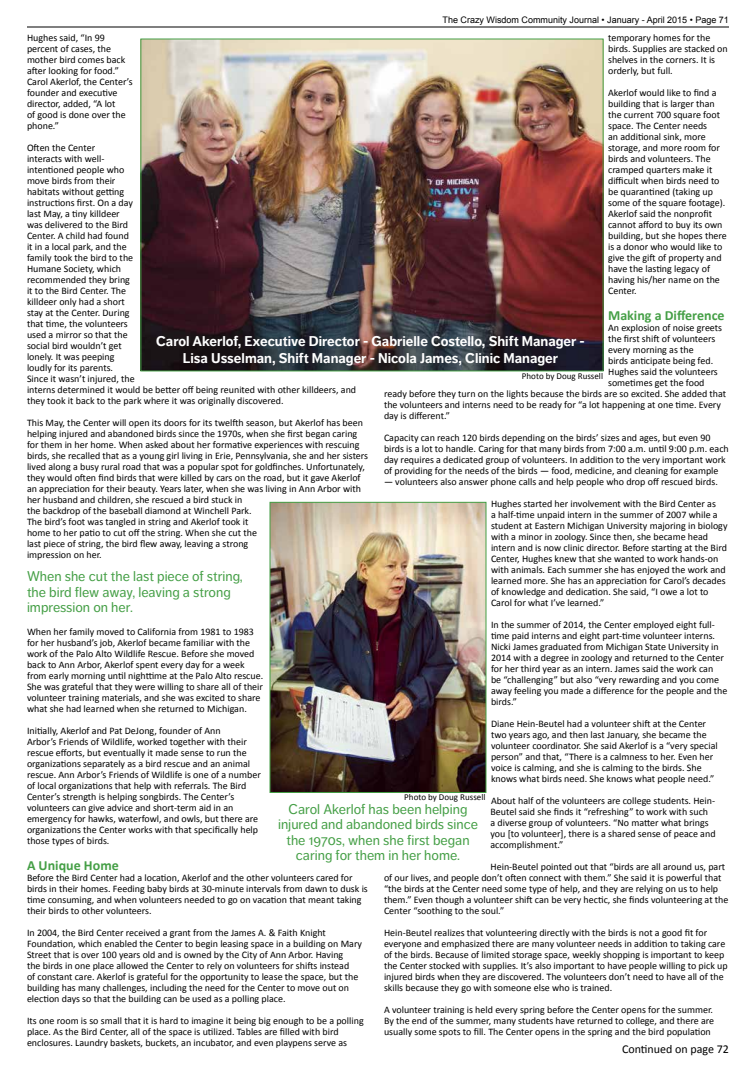
<style>
.page{position:relative;width:756px;height:1080px;background:#fff}
.page>*{position:absolute;margin:0;border:0;box-sizing:border-box;transform-origin:0 0}
.t1{font:14px/15.4px "Dagny Pro";color:#459f46;text-align:center}
.t2{font:700 14px/16.8px "Dagny Pro";color:#fff;text-align:center}
.t3{font:700 14px "Calibri";color:#459f46}
.t4{font:12px "Calibri";color:#000}
.t5{font:10px/11px "Calibri";color:#000}
.t6{font:9px "Arial";color:#000}
.t7{font:9px "Calibri";color:#000}
</style>
<div class="page">
<hr style="left:27px;top:26px;width:702px;height:2px;background:#000">
<img style="left:142px;top:40px;width:460px;height:329px">
<div style="left:140px;top:38px;width:464px;height:333px;border:1px solid #459f46"></div>
<img style="left:272px;top:504px;width:212px;height:287px">
<div style="left:270px;top:502px;width:216px;height:291px;border:1px solid #459f46"></div>
<p class="t6" style="left:443px;top:14px;width:288px">The Crazy Wisdom Community Journal • January - April 2015 • Page 71</p>
<p class="t5" style="left:27px;top:32px;width:107px">Hughes said, “In 99 percent of cases, the mother bird comes back after looking for food.”<br>Carol Akerlof, the Center’s founder and executive director, added, “A lot<br>of good is done over the phone.”</p>
<p class="t5" style="left:27px;top:142px;width:331px">Often the Center<br>interacts with well-<br>intentioned people who<br>move birds from their<br>habitats without getting<br>instructions first. On a day<br>last May, a tiny killdeer<br>was delivered to the Bird<br>Center. A child had found<br>it in a local park, and the<br>family took the bird to the<br>Humane Society, which<br>recommended they bring<br>it to the Bird Center. The<br>killdeer only had a short<br>stay at the Center. During<br>that time, the volunteers<br>used a mirror so that the<br>social bird wouldn’t get<br>lonely. It was peeping<br>loudly for its parents.<br>Since it wasn’t injured, the<br>interns determined it would be better off being reunited with other killdeers, and they took it back to the park where it was originally discovered.</p>
<p class="t5" style="left:27px;top:417px;width:343px">This May, the Center will open its doors for its twelfth season, but Akerlof has been helping injured and abandoned birds since the 1970s, when she first began caring for them in her home. When asked about her formative experiences with rescuing birds, she recalled that as a young girl living in Erie, Pennsylvania, she and her sisters lived along a busy rural road that was a popular spot for goldfinches. Unfortunately, they would often find birds that were killed by cars on the road, but it gave Akerlof an appreciation for their beauty. Years later, when she was living in Ann Arbor with her husband and children, she rescued a bird stuck in<br>the backdrop of the baseball diamond at Winchell Park.<br>The bird’s foot was tangled in string and Akerlof took it<br>home to her patio to cut off the string. When she cut the<br>last piece of string, the bird flew away, leaving a strong<br>impression on her.</p>
<p class="t5" style="left:608px;top:32px;width:121px">temporary homes for the birds. Supplies are stacked on shelves in the corners. It is orderly, but full.</p>
<p class="t5" style="left:608px;top:87px;width:120px">Akerlof would like to find a building that is larger than the current 700 square foot space. The Center needs<br>an additional sink, more storage, and more room for birds and volunteers. The cramped quarters make it difficult when birds need to be quarantined (taking up some of the square footage).<br>Akerlof said the nonprofit cannot afford to buy its own building, but she hopes there is a donor who would like to give the gift of property and have the lasting legacy of having his/her name on the<br>Center.</p>
<h1 class="t3" style="left:608px;top:306px;width:118px">Making a Difference</h1>
<p class="t5" style="left:608px;top:322px;width:116px">An explosion of noise greets</p>
<p class="t5" style="left:608px;top:333px;width:109px">the first shift of volunteers</p>
<p class="t5" style="left:608px;top:344px;width:87px">every morning as the</p>
<p class="t5" style="left:608px;top:355px;width:107px">birds anticipate being fed.</p>
<p class="t5" style="left:608px;top:366px;width:111px">Hughes said the volunteers</p>
<p class="t5" style="left:608px;top:377px;width:98px">sometimes get the food</p>
<p class="t5" style="left:384px;top:388px;width:344px">ready before they turn on the lights because the birds are so excited. She added that</p>
<p class="t5" style="left:384px;top:399px;width:339px">the volunteers and interns need to be ready for “a lot happening at one time. Every</p>
<p class="t5" style="left:384px;top:410px;width:68px">day is different.”</p>
<p class="t5" style="left:384px;top:432px;width:346px">Capacity can reach 120 birds depending on the birds’ sizes and ages, but even 90 birds is a lot to handle. Caring for that many birds from 7:00 a.m. until 9:00 p.m. each day requires a dedicated group of volunteers. In addition to the very important work of providing for the needs of the birds — food, medicine, and cleaning for example</p>
<p class="t5" style="left:384px;top:476px;width:335px">— volunteers also answer phone calls and help people who drop off rescued birds.</p>
<p class="t5" style="left:491px;top:498px;width:238px">Hughes started her involvement with the Bird Center as<br>a half-time unpaid intern in the summer of 2007 while a student at Eastern Michigan University majoring in biology with a minor in zoology. Since then, she became head intern and is now clinic director. Before starting at the Bird Center, Hughes knew that she wanted to work hands-on with animals. Each summer she has enjoyed the work and learned more. She has an appreciation for Carol’s decades of knowledge and dedication. She said, “I owe a lot to Carol for what I’ve learned.”</p>
<p class="t5" style="left:491px;top:619px;width:238px">In the summer of 2014, the Center employed eight full&shy;time paid interns and eight part-time volunteer interns.<br>Nicki James graduated from Michigan State University in 2014 with a degree in zoology and returned to the Center for her third year as an intern. James said the work can<br>be “challenging” but also “very rewarding and you come away feeling you made a difference for the people and the birds.”</p>
<p class="t5" style="left:491px;top:718px;width:228px">Diane Hein-Beutel had a volunteer shift at the Center two years ago, and then last January, she became the volunteer coordinator. She said Akerlof is a “very special person” and that, “There is a calmness to her. Even her voice is calming, and she is calming to the birds. She knows what birds need. She knows what people need.”</p>
<p class="t5" style="left:490px;top:795px;width:227px">About half of the volunteers are college students. Hein-Beutel said she finds it “refreshing” to work with such<br>a diverse group of volunteers. “No matter what brings you [to volunteer], there is a shared sense of peace and accomplishment.”</p>
<p class="t5" style="left:384px;top:861px;width:346px;text-indent:106px">Hein-Beutel pointed out that “birds are all around us, part of our lives, and people don’t often connect with them.” She said it is powerful that “the birds at the Center need some type of help, and they are relying on us to help them.” Even though a volunteer shift can be very hectic, she finds volunteering at the Center “soothing to the soul.”</p>
<p class="t5" style="left:384px;top:927px;width:345px">Hein-Beutel realizes that volunteering directly with the birds is not a good fit for everyone and emphasized there are many volunteer needs in addition to taking care of the birds. Because of limited storage space, weekly shopping is important to keep the Center stocked with supplies. It’s also important to have people willing to pick up injured birds when they are discovered. The volunteers don’t need to have all of the skills because they go with someone else who is trained.</p>
<p class="t5" style="left:384px;top:1004px;width:332px;text-align:justify">A volunteer training is held every spring before the Center opens for the summer.<br>By the end of the summer, many students have returned to college, and there are usually some spots to fill. The Center opens in the spring and the bird population</p>
<h1 class="t2" style="left:156px;top:333px;width:430px">Carol Akerlof, Executive Director - Gabrielle Costello, Shift Manager -<br>Lisa Usselman, Shift Manager - Nicola James, Clinic Manager</h1>
<p class="t7" style="left:522px;top:370px;width:83px">Photo by Doug Russell</p>
<h1 class="t1" style="left:27px;top:569px;width:217px;text-align:left">When she cut the last piece of string, the bird flew away, leaving a strong impression on her.</h1>
<p class="t5" style="left:27px;top:626px;width:238px">When her family moved to California from 1981 to 1983 for her husband’s job, Akerlof became familiar with the work of the Palo Alto Wildlife Rescue. Before she moved back to Ann Arbor, Akerlof spent every day for a week from early morning until nighttime at the Palo Alto rescue.<br>She was grateful that they were willing to share all of their volunteer training materials, and she was excited to share what she had learned when she returned to Michigan.</p>
<p class="t5" style="left:27px;top:725px;width:235px">Initially, Akerlof and Pat DeJong, founder of Ann<br>Arbor’s Friends of Wildlife, worked together with their rescue efforts, but eventually it made sense to run the organizations separately as a bird rescue and an animal rescue. Ann Arbor’s Friends of Wildlife is one of a number of local organizations that help with referrals. The Bird Center’s strength is helping songbirds. The Center’s volunteers can give advice and short-term aid in an emergency for hawks, waterfowl, and owls, but there are organizations the Center works with that specifically help those types of birds.</p>
<h1 class="t3" style="left:27px;top:856px;width:93px">A Unique Home</h1>
<p class="t5" style="left:27px;top:872px;width:342px">Before the Bird Center had a location, Akerlof and the other volunteers cared for birds in their homes. Feeding baby birds at 30-minute intervals from dawn to dusk is time consuming, and when volunteers needed to go on vacation that meant taking their birds to other volunteers.</p>
<p class="t5" style="left:27px;top:927px;width:337px">In 2004, the Bird Center received a grant from the James A. &amp; Faith Knight Foundation, which enabled the Center to begin leasing space in a building on Mary Street that is over 100 years old and is owned by the City of Ann Arbor. Having<br>the birds in one place allowed the Center to rely on volunteers for shifts instead<br>of constant care. Akerlof is grateful for the opportunity to lease the space, but the building has many challenges, including the need for the Center to move out on election days so that the building can be used as a polling place.</p>
<p class="t5" style="left:27px;top:1015px;width:338px">Its one room is so small that it is hard to imagine it being big enough to be a polling place. As the Bird Center, all of the space is utilized. Tables are filled with bird enclosures. Laundry baskets, buckets, an incubator, and even playpens serve as</p>
<p class="t7" style="left:404px;top:792px;width:83px">Photo by Doug Russell</p>
<h1 class="t1" style="left:278px;top:802px;width:201px">Carol Akerlof has been helping injured and abandoned birds since the 1970s, when she first began caring for them in her home.</h1>
<p class="t4" style="left:622px;top:1042px;width:109px">Continued on page 72</p>
</div>
